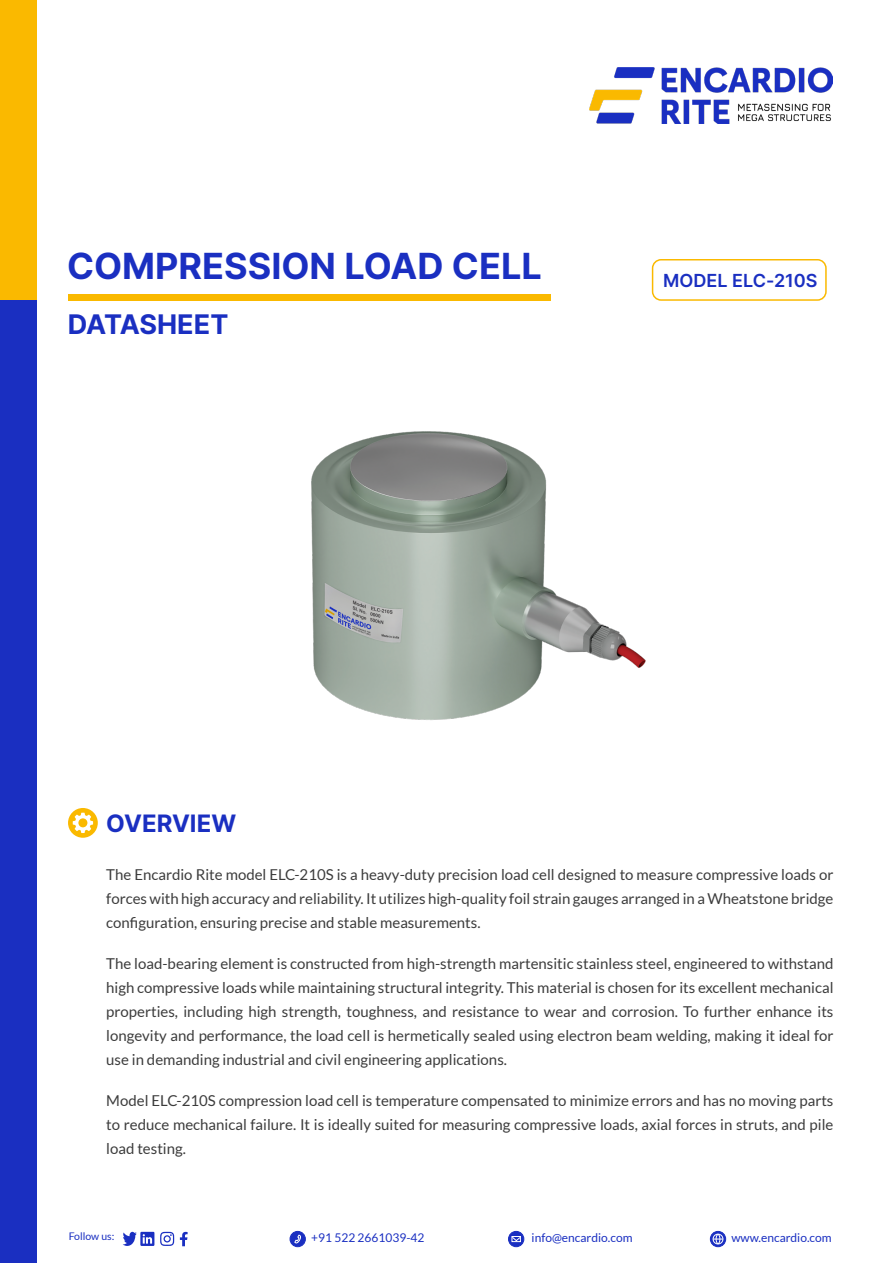
<style>
.page{position:relative;width:893px;height:1263px;background:#fff}
.page>*{position:absolute;margin:0;border:0;box-sizing:border-box;transform-origin:0 0}
.t1{font:700 36px "Inter";color:#1a2fc1}
.t2{font:700 27px "Inter";letter-spacing:-.01em;color:#1a2fc1}
.t3{font:700 24px "Inter";color:#1a2fc1}
.t4{font:600 18px "Inter";color:#1a2fc1}
.t5{font:15px/24px "Lato";color:#3c3c3c;text-align:justify}
.t6{font:12px "Lato";color:#1a2fc1}
.t7{font:10.5px "Lato";color:#1a2fc1}
</style>
<div class="page">
<div style="left:652px;top:259px;width:175px;height:42px;border:2px solid #fab900;border-radius:9px"></div>
<div style="left:68px;top:294px;width:483px;height:7px;background:#fab900"></div>
<img style="left:589px;top:68px;width:243px;height:55px">
<div style="left:0;top:0;width:36px;height:301px;background:#fab900"></div>
<div style="left:0;top:301px;width:36px;height:962px;background:#1a2fc1"></div>
<svg style="left:68px;top:808px;width:30px;height:30px"></svg>
<svg style="left:73px;top:813px;width:20px;height:20px"></svg>
<svg style="left:123px;top:1232px;width:31px;height:14px"></svg>
<svg style="left:160px;top:1232px;width:14px;height:14px"></svg>
<svg style="left:180px;top:1232px;width:8px;height:14px"></svg>
<svg style="left:710px;top:1231px;width:16px;height:16px"></svg>
<div style="left:710px;top:1231px;width:16px;height:16px;border:1px solid #1a2fc1;border-radius:50%"></div>
<svg style="left:508px;top:1231px;width:16px;height:16px"></svg>
<div style="left:508px;top:1231px;width:16px;height:16px;border:1px solid #1a2fc1;border-radius:50%"></div>
<div style="left:290px;top:1231px;width:15px;height:16px;background:#1a2fc1;border-radius:50%"></div>
<div style="left:290px;top:1231px;width:16px;height:16px;border:1px solid #1a2fc1;border-radius:50%"></div>
<div style="left:716px;top:1234px;width:4px;height:10px;border:1px solid #fff;border-radius:50%"></div>
<div style="left:713px;top:1234px;width:10px;height:10px;border:1px solid #fff;border-radius:50%"></div>
<div style="left:512px;top:1236px;width:9px;height:6px;border:1px solid #fff"></div>
<svg style="left:511px;top:1236px;width:10px;height:5px"></svg>
<svg style="left:294px;top:1232px;width:7px;height:12px"></svg>
<img style="left:311px;top:431px;width:335px;height:289px">
<h1 class="t1" style="left:67px;top:238px;width:476px">COMPRESSION LOAD CELL</h1>
<h2 class="t2" style="left:68px;top:304px;width:162px">DATASHEET</h2>
<p class="t4" style="left:663px;top:267px;width:156px">MODEL ELC-210S</p>
<h3 class="t3" style="left:106px;top:805px;width:131px">OVERVIEW</h3>
<p class="t5" style="left:106px;top:863px;width:729px">The Encardio Rite model ELC-210S is a heavy-duty precision load cell designed to measure compressive loads or forces with high accuracy and reliability. It utilizes high-quality foil strain gauges arranged in a Wheatstone bridge configuration, ensuring precise and stable measurements.</p>
<p class="t5" style="left:106px;top:952px;width:729px">The load-bearing element is constructed from high-strength martensitic stainless steel, engineered to withstand high compressive loads while maintaining structural integrity. This material is chosen for its excellent mechanical properties, including high strength, toughness, and resistance to wear and corrosion. To further enhance its longevity and performance, the load cell is hermetically sealed using electron beam welding, making it ideal for use in demanding industrial and civil engineering applications.</p>
<p class="t5" style="left:106px;top:1089px;width:729px">Model ELC-210S compression load cell is temperature compensated to minimize errors and has no moving parts to reduce mechanical failure. It is ideally suited for measuring compressive loads, axial forces in struts, and pile load testing.</p>
<p class="t7" style="left:69px;top:1231px;width:47px">Follow us:</p>
<p class="t6" style="left:311px;top:1231px;width:115px">+91 522 2661039-42</p>
<p class="t6" style="left:532px;top:1231px;width:102px">info@encardio.com</p>
<p class="t6" style="left:731px;top:1231px;width:102px">www.encardio.com</p>
</div>
